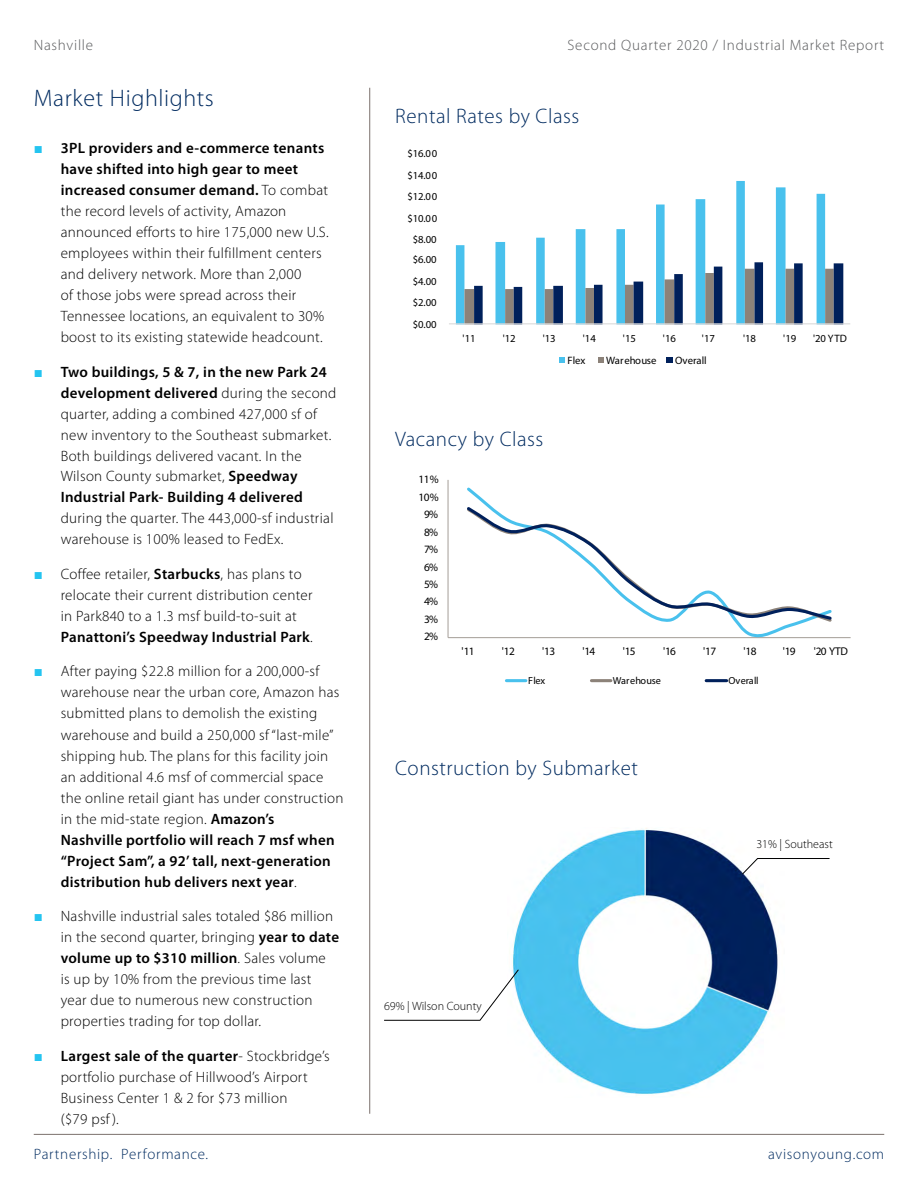
<style>
.page{position:relative;width:918px;height:1188px;background:#fff}
.page>*{position:absolute;margin:0;border:0;box-sizing:border-box;transform-origin:0 0}
.t1{font:300 24px "Myriad Pro";letter-spacing:.025em;color:#002b60}
.t2{font:300 21px "Myriad Pro";letter-spacing:.025em;color:#002b60}
.t3{font:300 15px/21px "Myriad Pro";letter-spacing:.02em;color:#000}
.t4{font:300 15px "Myriad Pro";letter-spacing:.05em;color:#58595b}
.t5{font:300 15px "Myriad Pro";letter-spacing:.045em;color:#002b60}
.t6{font:300 12px "Myriad Pro";color:#000}
.t7{font:11.25px "Myriad Pro";letter-spacing:-.06em;color:#000}
.t8{font:10.65px "Myriad Pro";letter-spacing:-.015em;color:#000}
.t9{font:10.65px "Myriad Pro";letter-spacing:.005em;color:#000}
.t10{font:10.2px "Myriad Pro";color:#000}
.s1{font-family:"Arial";font-weight:400;color:#24c4f0}
.s2{font-weight:600}
</style>
<div class="page">
<hr style="left:34px;top:1134px;width:850px;height:1px;background:#7b716d">
<img style="left:513px;top:828px;width:265px;height:266px">
<svg style="left:456px;top:181px;width:369px;height:142px"></svg>
<svg style="left:464px;top:262px;width:379px;height:61px"></svg>
<hr style="left:449px;top:323px;width:401px;height:1px;background:#d9d9d9">
<svg style="left:560px;top:358px;width:5px;height:5px"></svg>
<svg style="left:598px;top:358px;width:6px;height:5px"></svg>
<svg style="left:667px;top:358px;width:6px;height:5px"></svg>
<hr style="left:369px;top:88px;width:1px;height:1026px;background:#7b716d">
<hr style="left:448px;top:480px;width:1px;height:158px;background:#a6a09a">
<hr style="left:448px;top:637px;width:403px;height:1px;background:#a6a09a">
<svg style="left:467px;top:487px;width:333px;height:150px"></svg>
<svg style="left:467px;top:504px;width:365px;height:118px"></svg>
<hr style="left:506px;top:679px;width:20px;height:3px;background:#49c1ed">
<hr style="left:591px;top:679px;width:20px;height:3px;background:#8c8279">
<hr style="left:706px;top:679px;width:21px;height:3px;background:#00205b">
<svg style="left:384px;top:969px;width:135px;height:52px"></svg>
<svg style="left:742px;top:858px;width:88px;height:17px"></svg>
<p class="t4" style="left:34px;top:35px;width:61px">Nashville</p>
<p class="t4" style="left:568px;top:35px;width:318px">Second Quarter 2020 / Industrial Market Report</p>
<h1 class="t1" style="left:34px;top:83px;width:182px">Market Highlights</h1>
<p class="t3" style="left:61px;top:137px;width:270px;text-indent:-27px"><span class="s1">■</span> <span class="s2">3PL providers and e-commerce tenants have shifted into high gear to meet increased consumer demand.</span> To combat the record levels of activity, Amazon announced efforts to hire 175,000 new U.S. employees within their fulfillment centers and delivery network. More than 2,000<br>of those jobs were spread across their Tennessee locations, an equivalent to 30% boost to its existing statewide headcount.</p>
<p class="t3" style="left:61px;top:361px;width:277px;text-indent:-27px"><span class="s1">■</span> <span class="s2">Two buildings, 5 &amp; 7, in the new Park 24 development delivered</span> during the second quarter, adding a combined 427,000 sf of new inventory to the Southeast submarket.<br>Both buildings delivered vacant. In the Wilson County submarket, <span class="s2">Speedway Industrial Park- Building 4 delivered</span></p>
<p class="t3" style="left:61px;top:508px;width:274px">during the quarter. The 443,000-sf industrial warehouse is 100% leased to FedEx.</p>
<p class="t3" style="left:61px;top:563px;width:254px;text-indent:-27px"><span class="s1">■</span> Coffee retailer, <span class="s2">Starbucks</span>, has plans to relocate their current distribution center in Park840 to a 1.3 msf build-to-suit at <span class="s2">Panattoni’s Speedway Industrial Park</span>.</p>
<p class="t3" style="left:61px;top:661px;width:284px;text-indent:-27px"><span class="s1">■</span> After paying $22.8 million for a 200,000-sf warehouse near the urban core, Amazon has submitted plans to demolish the existing warehouse and build a 250,000 sf “last-mile” shipping hub. The plans for this facility join an additional 4.6 msf of commercial space the online retail giant has under construction in the mid-state region. <span class="s2">Amazon’s<br>Nashville portfolio will reach 7 msf when “Project Sam”, a 92’ tall, next-generation distribution hub delivers next year</span>.</p>
<p class="t3" style="left:61px;top:905px;width:280px;text-indent:-27px"><span class="s1">■</span> Nashville industrial sales totaled $86 million in the second quarter, bringing <span class="s2">year to date volume up to $310 million</span>. Sales volume<br>is up by 10% from the previous time last year due to numerous new construction properties trading for top dollar.</p>
<p class="t3" style="left:61px;top:1045px;width:271px;text-indent:-27px"><span class="s1">■</span> <span class="s2">Largest sale of the quarter</span>- Stockbridge’s portfolio purchase of Hillwood’s Airport Business Center 1 &amp; 2 for $73 million<br>($79 psf ).</p>
<h2 class="t2" style="left:395px;top:103px;width:186px">Rental Rates by Class</h2>
<p class="t8" style="left:407px;top:147px;width:32px">$16.00</p>
<p class="t8" style="left:407px;top:169px;width:32px">$14.00</p>
<p class="t8" style="left:407px;top:190px;width:32px">$12.00</p>
<p class="t8" style="left:407px;top:211px;width:32px">$10.00</p>
<p class="t8" style="left:413px;top:233px;width:25px">$8.00</p>
<p class="t8" style="left:413px;top:253px;width:25px">$6.00</p>
<p class="t8" style="left:413px;top:275px;width:25px">$4.00</p>
<p class="t8" style="left:413px;top:296px;width:25px">$2.00</p>
<p class="t8" style="left:413px;top:317px;width:25px">$0.00</p>
<p class="t8" style="left:463px;top:331px;width:14px">'11</p>
<p class="t8" style="left:503px;top:331px;width:14px">'12</p>
<p class="t8" style="left:543px;top:331px;width:14px">'13</p>
<p class="t8" style="left:583px;top:331px;width:14px">'14</p>
<p class="t8" style="left:623px;top:331px;width:14px">'15</p>
<p class="t8" style="left:663px;top:331px;width:14px">'16</p>
<p class="t8" style="left:702px;top:331px;width:14px">'17</p>
<p class="t8" style="left:743px;top:331px;width:14px">'18</p>
<p class="t8" style="left:783px;top:331px;width:14px">'19</p>
<p class="t8" style="left:813px;top:331px;width:35px">'20 YTD</p>
<p class="t8" style="left:568px;top:354px;width:19px">Flex</p>
<p class="t8" style="left:606px;top:354px;width:52px">Warehouse</p>
<p class="t9" style="left:675px;top:354px;width:33px">Overall</p>
<h2 class="t2" style="left:395px;top:427px;width:150px">Vacancy by Class</h2>
<p class="t7" style="left:419px;top:473px;width:22px">11%</p>
<p class="t7" style="left:419px;top:490px;width:22px">10%</p>
<p class="t7" style="left:424px;top:508px;width:16px">9%</p>
<p class="t7" style="left:424px;top:525px;width:16px">8%</p>
<p class="t7" style="left:424px;top:542px;width:16px">7%</p>
<p class="t7" style="left:424px;top:560px;width:16px">6%</p>
<p class="t7" style="left:424px;top:577px;width:16px">5%</p>
<p class="t7" style="left:424px;top:595px;width:16px">4%</p>
<p class="t7" style="left:424px;top:612px;width:16px">3%</p>
<p class="t7" style="left:424px;top:629px;width:16px">2%</p>
<p class="t7" style="left:462px;top:644px;width:14px">'11</p>
<p class="t7" style="left:502px;top:644px;width:14px">'12</p>
<p class="t7" style="left:542px;top:644px;width:14px">'13</p>
<p class="t7" style="left:582px;top:644px;width:14px">'14</p>
<p class="t7" style="left:623px;top:644px;width:14px">'15</p>
<p class="t7" style="left:663px;top:644px;width:14px">'16</p>
<p class="t7" style="left:703px;top:644px;width:14px">'17</p>
<p class="t7" style="left:744px;top:644px;width:14px">'18</p>
<p class="t7" style="left:783px;top:644px;width:14px">'19</p>
<p class="t7" style="left:814px;top:644px;width:36px">'20 YTD</p>
<p class="t10" style="left:528px;top:675px;width:19px">Flex</p>
<p class="t10" style="left:613px;top:675px;width:50px">Warehouse</p>
<p class="t10" style="left:728px;top:675px;width:32px">Overall</p>
<h2 class="t2" style="left:395px;top:755px;width:244px">Construction by Submarket</h2>
<p class="t6" style="left:384px;top:998px;width:99px">69% | Wilson County</p>
<p class="t6" style="left:756px;top:836px;width:78px">31% | Southeast</p>
<p class="t5" style="left:34px;top:1145px;width:176px">Partnership. Performance.</p>
<p class="t5" style="left:768px;top:1145px;width:117px">avisonyoung.com</p>
</div>
